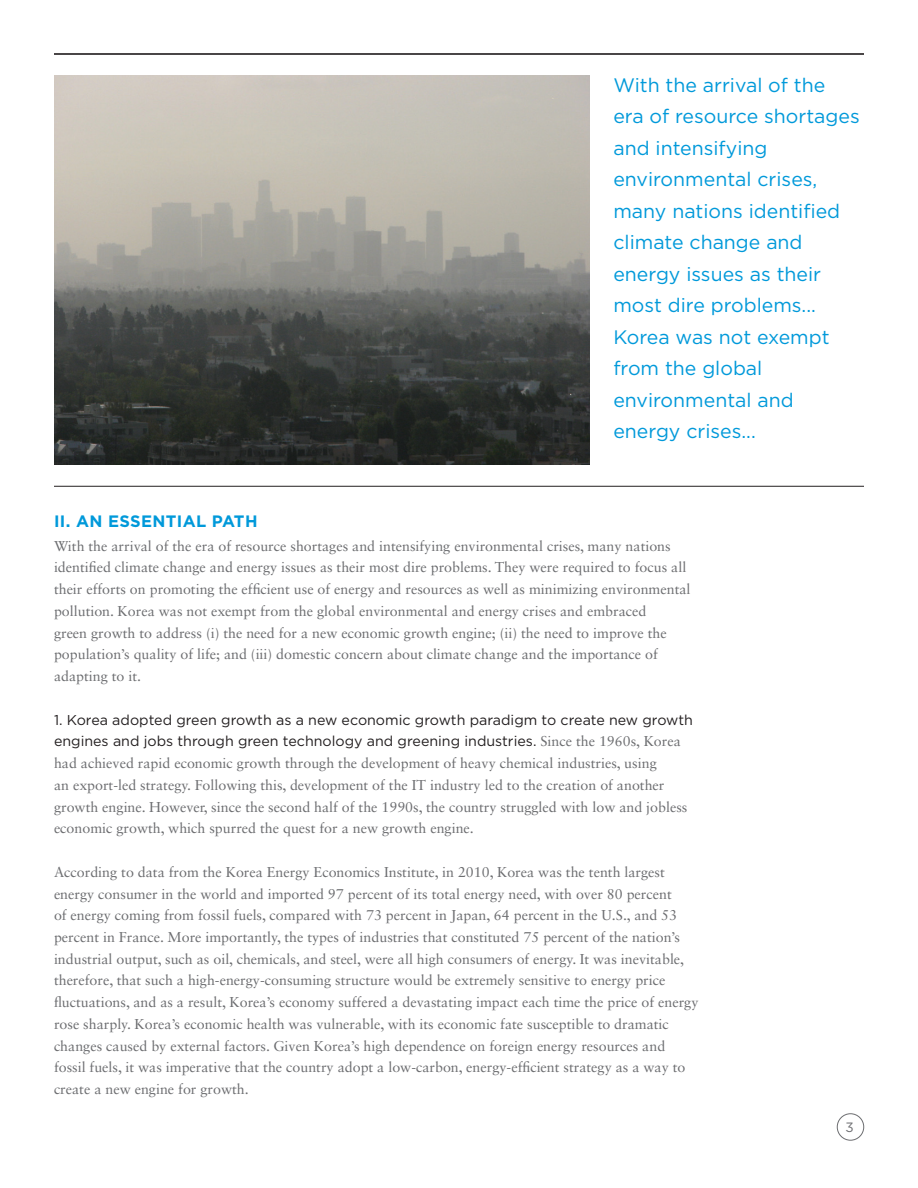
<style>
.page{position:relative;width:918px;height:1188px;background:#fff}
.page>*{position:absolute;margin:0;border:0;box-sizing:border-box;transform-origin:0 0}
.t1{font:19.5px/31.5px "Gotham";color:#0099da}
.t2{font:700 16.5px "Gotham";letter-spacing:.02em;color:#0099da}
.t3{font:14.25px/21.8px "Sabon LT Std";color:#6c6d70}
.t4{font:14.25px/21.8px "Gotham";color:#231f20}
.t5{font:13.5px "Gotham";color:#6c6d70}
.s1{font-family:"Sabon LT Std";color:#6c6d70}
</style>
<div class="page">
<div style="left:837px;top:1113px;width:27px;height:27px;border:1px solid #6c6d70;border-radius:50%"></div>
<img style="left:54px;top:76px;width:536px;height:388px">
<hr style="left:54px;top:53px;width:810px;height:1px;background:#231f20">
<hr style="left:54px;top:54px;width:810px;height:1px;background:#231f20">
<hr style="left:54px;top:486px;width:810px;height:1px;background:#231f20">
<p class="t1" style="left:613px;top:69px;width:248px">With the arrival of the era of resource shortages and intensifying environmental crises, many nations identified climate change and energy issues as their most dire problems...<br>Korea was not exempt from the global environmental and energy crises...</p>
<p class="t2" style="left:54px;top:511px;width:205px">II. AN ESSENTIAL PATH</p>
<p class="t3" style="left:54px;top:535px;width:638px">With the arrival of the era of resource shortages and intensifying environmental crises, many nations identified climate change and energy issues as their most dire problems. They were required to focus all their efforts on promoting the efficient use of energy and resources as well as minimizing environmental pollution. Korea was not exempt from the global environmental and energy crises and embraced<br>green growth to address (i) the need for a new economic growth engine; (ii) the need to improve the population’s quality of life; and (iii) domestic concern about climate change and the importance of adapting to it.</p>
<p class="t4" style="left:54px;top:708px;width:641px">1. Korea adopted green growth as a new economic growth paradigm to create new growth engines and jobs through green technology and greening industries. <span class="s1">Since the 1960s, Korea</span></p>
<p class="t3" style="left:54px;top:752px;width:635px">had achieved rapid economic growth through the development of heavy chemical industries, using<br>an export-led strategy. Following this, development of the IT industry led to the creation of another growth engine. However, since the second half of the 1990s, the country struggled with low and jobless economic growth, which spurred the quest for a new growth engine.</p>
<p class="t3" style="left:54px;top:861px;width:646px">According to data from the Korea Energy Economics Institute, in 2010, Korea was the tenth largest energy consumer in the world and imported 97 percent of its total energy need, with over 80 percent<br>of energy coming from fossil fuels, compared with 73 percent in Japan, 64 percent in the U.S., and 53 percent in France. More importantly, the types of industries that constituted 75 percent of the nation’s industrial output, such as oil, chemicals, and steel, were all high consumers of energy. It was inevitable, therefore, that such a high-energy-consuming structure would be extremely sensitive to energy price fluctuations, and as a result, Korea’s economy suffered a devastating impact each time the price of energy rose sharply. Korea’s economic health was vulnerable, with its economic fate susceptible to dramatic changes caused by external factors. Given Korea’s high dependence on foreign energy resources and fossil fuels, it was imperative that the country adopt a low-carbon, energy-efficient strategy as a way to create a new engine for growth.</p>
<p class="t5" style="left:845px;top:1119px;width:10px">3</p>
</div>
